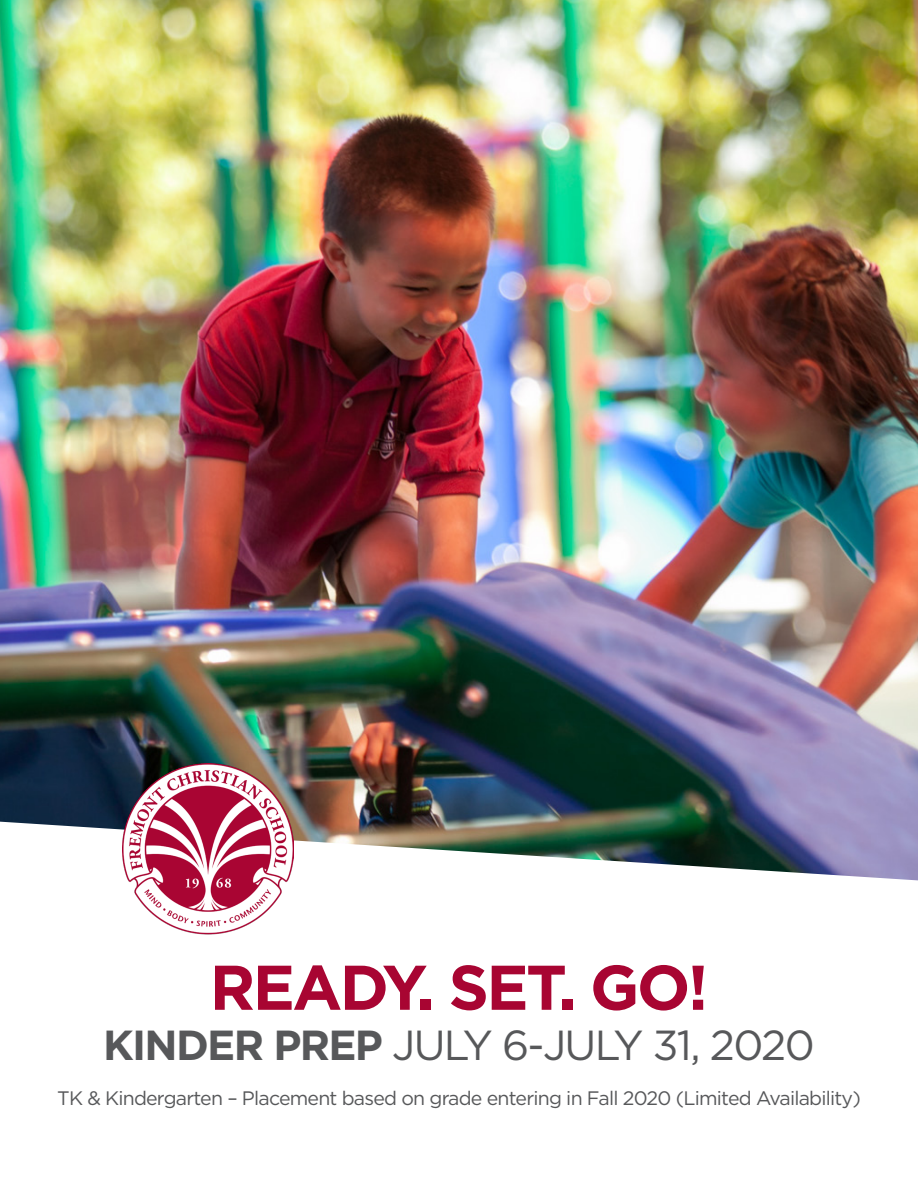
<style>
.page{position:relative;width:918px;height:1188px;background:#fff}
.page>*{position:absolute;margin:0;border:0;box-sizing:border-box;transform-origin:0 0}
.t1{font:700 63px "Gotham";letter-spacing:-.04em;color:#a80532}
.t2{font:42px "Gotham";letter-spacing:-.04em;color:#57585a}
.t3{font:19.5px "Gotham";letter-spacing:-.04em;color:#57585a}
.s1{font-weight:700}
</style>
<div class="page">
<img style="left:0;top:0;width:918px;height:880px">
<img style="left:122px;top:764px;width:171px;height:170px">
<p class="t1" style="left:210px;top:946px;width:500px">READY. SET. GO!</p>
<p class="t2" style="left:103px;top:1019px;width:713px"><span class="s1">KINDER PREP</span> JULY 6-JULY 31, 2020</p>
<p class="t3" style="left:57px;top:1086px;width:805px">TK &amp; Kindergarten – Placement based on grade entering in Fall 2020 (Limited Availability)</p>
</div>
